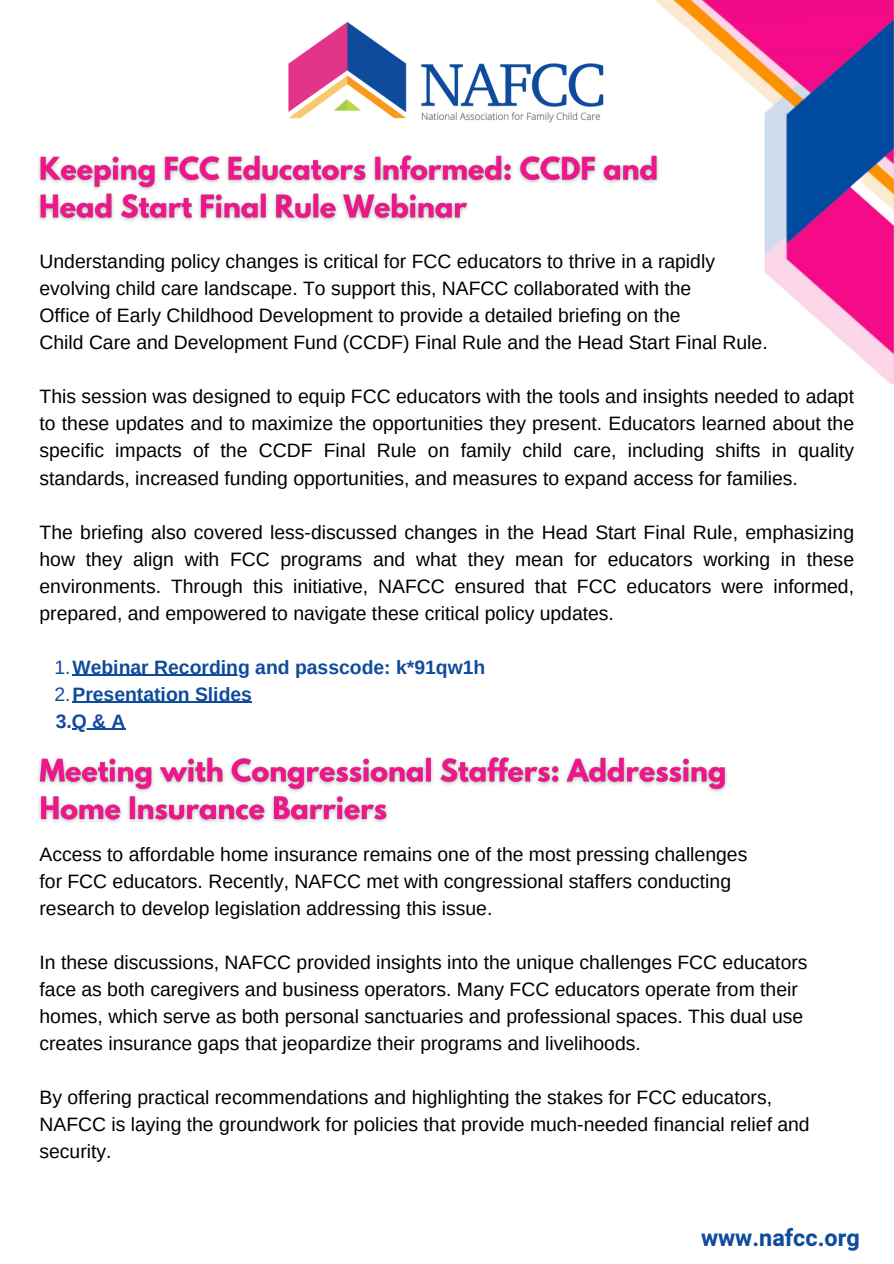
<style>
.page{position:relative;width:894px;height:1264px;background:#fff}
.page>*{position:absolute;margin:0;border:0;box-sizing:border-box;transform-origin:0 0}
.t1{font:700 23.4px "Heebo";color:#0f4b9d}
.t2{font:19.35px/27px "Arimo";color:#000;text-align:justify}
.t3{font:700 19.35px "Arimo";color:#0f4b9d}
.s1{font-weight:400}
</style>
<div class="page">
<img style="left:288px;top:21px;width:299px;height:102px">
<img style="left:587px;top:0;width:305px;height:384px">
<img style="left:38px;top:149px;width:628px;height:78px">
<hr style="left:72px;top:674px;width:178px;height:2px;background:#0f4b9d">
<hr style="left:72px;top:701px;width:180px;height:2px;background:#0f4b9d">
<hr style="left:72px;top:728px;width:53px;height:2px;background:#0f4b9d">
<img style="left:38px;top:757px;width:689px;height:66px">
<p class="t2" style="left:40px;top:248px;width:676px">Understanding policy changes is critical for FCC educators to thrive in a rapidly</p>
<p class="t2" style="left:40px;top:275px;width:653px">evolving child care landscape. To support this, NAFCC collaborated with the</p>
<p class="t2" style="left:40px;top:302px;width:642px">Office of Early Childhood Development to provide a detailed briefing on the</p>
<p class="t2" style="left:40px;top:329px;width:729px">Child Care and Development Fund (CCDF) Final Rule and the Head Start Final Rule.</p>
<p class="t2" style="left:40px;top:383px;width:815px">This session was designed to equip FCC educators with the tools and insights needed to adapt to these updates and to maximize the opportunities they present. Educators learned about the specific impacts of the CCDF Final Rule on family child care, including shifts in quality standards, increased funding opportunities, and measures to expand access for families.</p>
<p class="t2" style="left:40px;top:518px;width:815px">The briefing also covered less-discussed changes in the Head Start Final Rule, emphasizing how they align with FCC programs and what they mean for educators working in these environments. Through this initiative, NAFCC ensured that FCC educators were informed, prepared, and empowered to navigate these critical policy updates.</p>
<p class="t3" style="left:54px;top:656px;width:432px"><span class="s1">1.</span>Webinar Recording and passcode: k*91qw1h</p>
<p class="t3" style="left:54px;top:683px;width:199px"><span class="s1">2.</span>Presentation Slides</p>
<p class="t3" style="left:56px;top:710px;width:71px">3.Q &amp; A</p>
<h3 class="t2" style="left:40px;top:840px;width:709px">Access to affordable home insurance remains one of the most pressing challenges</h3>
<p class="t2" style="left:40px;top:867px;width:693px">for FCC educators. Recently, NAFCC met with congressional staffers conducting</p>
<p class="t2" style="left:40px;top:894px;width:454px">research to develop legislation addressing this issue.</p>
<p class="t2" style="left:40px;top:948px;width:769px;text-align:left">In these discussions, NAFCC provided insights into the unique challenges FCC educators face as both caregivers and business operators. Many FCC educators operate from their homes, which serve as both personal sanctuaries and professional spaces. This dual use creates insurance gaps that jeopardize their programs and livelihoods.</p>
<p class="t2" style="left:40px;top:1083px;width:771px;text-align:left">By offering practical recommendations and highlighting the stakes for FCC educators,<br>NAFCC is laying the groundwork for policies that provide much-needed financial relief and security.</p>
<p class="t1" style="left:700px;top:1220px;width:160px">www.nafcc.org</p>
</div>
